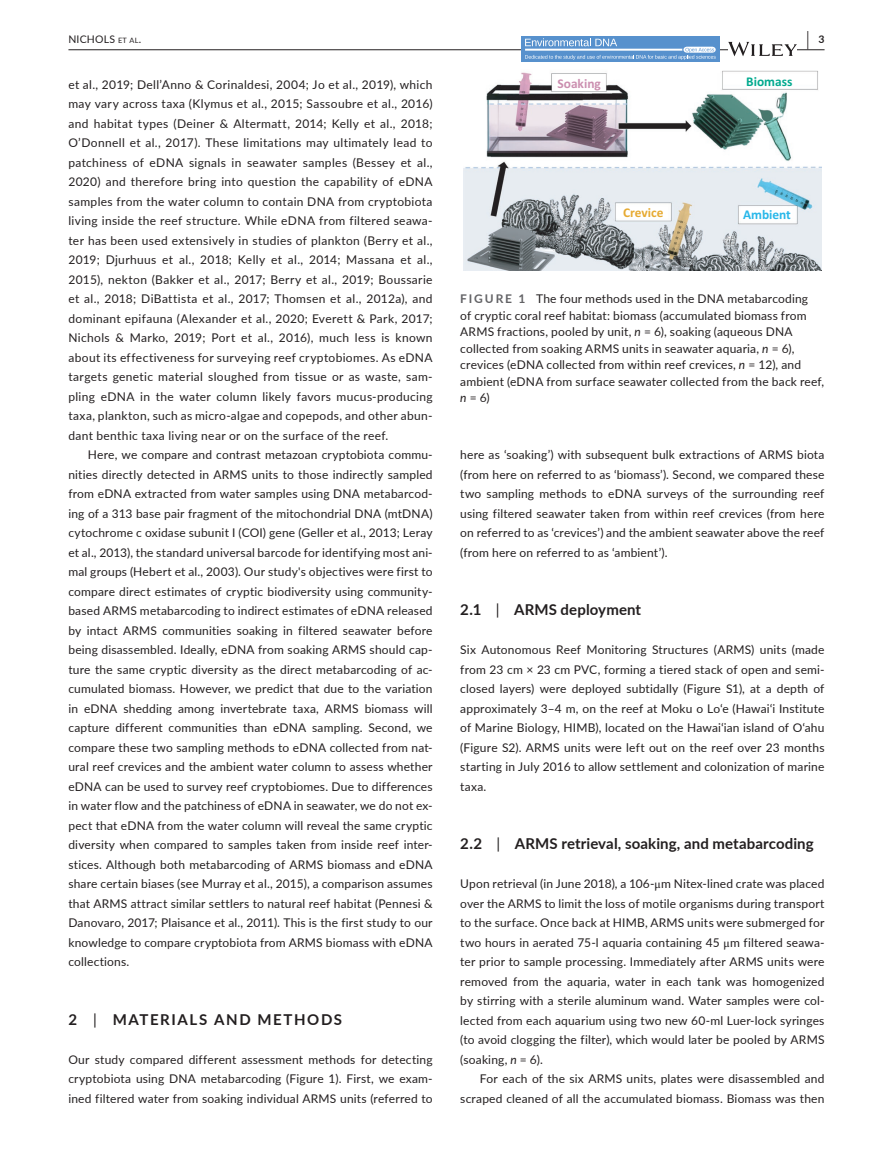
<style>
.page{position:relative;width:893px;height:1174px;background:#fff}
.page>*{position:absolute;margin:0;border:0;box-sizing:border-box;transform-origin:0 0}
.t1{font:700 19.5px "Lato";color:#231f20;scale:.43 1}
.t2{font:700 15px "Lato";letter-spacing:.01em;color:#231f20}
.t3{font:700 15px "Lato";letter-spacing:.11em;color:#231f20}
.t4{font:700 13.35px "Calibri";color:#cb8fb0}
.t5{font:700 13.35px "Calibri";letter-spacing:-.005em;color:#e6aa32}
.t6{font:700 13.35px "Calibri";color:#00a98e}
.t7{font:700 13.35px "Calibri";color:#28b7e9}
.t8{font:12px/19.5px "Lato";letter-spacing:.015em;color:#231f20;text-align:justify}
.t9{font:10.5px "Lato";letter-spacing:.02em;color:#231f20}
.s1{font-size:7.35px}
.s2{font-weight:700;color:#636366}
.s3{font-style:italic}
.s4{font-weight:400}
.s5{font-family:"STIX"}
</style>
<div class="page">
<hr style="left:68px;top:49px;width:756px;height:1px;background:#231f20">
<div style="left:521px;top:36px;width:199px;height:26px;background:#5791cd"></div>
<svg style="left:525px;top:38px;width:191px;height:22px"></svg>
<svg style="left:728px;top:42px;width:69px;height:14px"></svg>
<img style="left:464px;top:70px;width:357px;height:201px">
<p class="t9" style="left:68px;top:31px;width:74px">NICHOLS <span class="s1">et al</span>.</p>
<h1 class="t1" style="left:807px;top:25px;width:43px">| <sup>3</sup></h1>
<p class="t8" style="left:68px;top:74px;width:366px">et al., 2019; Dell’Anno &amp; Corinaldesi, 2004; Jo et al., 2019), which may vary across taxa (Klymus et al., 2015; Sassoubre et al., 2016) and habitat types (Deiner &amp; Altermatt, 2014; Kelly et al., 2018; O’Donnell et al., 2017). These limitations may ultimately lead to patchiness of eDNA signals in seawater samples (Bessey et al., 2020) and therefore bring into question the capability of eDNA samples from the water column to contain DNA from cryptobiota living inside the reef structure. While eDNA from filtered seawa&shy;ter has been used extensively in studies of plankton (Berry et al., 2019; Djurhuus et al., 2018; Kelly et al., 2014; Massana et al., 2015), nekton (Bakker et al., 2017; Berry et al., 2019; Boussarie et al., 2018; DiBattista et al., 2017; Thomsen et al., 2012a), and dominant epifauna (Alexander et al., 2020; Everett &amp; Park, 2017; Nichols &amp; Marko, 2019; Port et al., 2016), much less is known about its effectiveness for surveying reef cryptobiomes. As eDNA targets genetic material sloughed from tissue or as waste, sam&shy;pling eDNA in the water column likely favors mucus-producing taxa, plankton, such as micro-algae and copepods, and other abun&shy;dant benthic taxa living near or on the surface of the reef.</p>
<p class="t8" style="left:68px;top:444px;width:366px;text-indent:20px">Here, we compare and contrast metazoan cryptobiota commu&shy;nities directly detected in ARMS units to those indirectly sampled from eDNA extracted from water samples using DNA metabarcod&shy;ing of a 313 base pair fragment of the mitochondrial DNA (mtDNA) cytochrome c oxidase subunit I (COI) gene (Geller et al., 2013; Leray et al., 2013), the standard universal barcode for identifying most ani&shy;mal groups (Hebert et al., 2003). Our study's objectives were first to compare direct estimates of cryptic biodiversity using community&shy;based ARMS metabarcoding to indirect estimates of eDNA released by intact ARMS communities soaking in filtered seawater before being disassembled. Ideally, eDNA from soaking ARMS should cap&shy;ture the same cryptic diversity as the direct metabarcoding of ac&shy;cumulated biomass. However, we predict that due to the variation in eDNA shedding among invertebrate taxa, ARMS biomass will capture different communities than eDNA sampling. Second, we compare these two sampling methods to eDNA collected from nat&shy;ural reef crevices and the ambient water column to assess whether eDNA can be used to survey reef cryptobiomes. Due to differences in water flow and the patchiness of eDNA in seawater, we do not ex&shy;pect that eDNA from the water column will reveal the same cryptic diversity when compared to samples taken from inside reef inter&shy;stices. Although both metabarcoding of ARMS biomass and eDNA share certain biases (see Murray et al., 2015), a comparison assumes that ARMS attract similar settlers to natural reef habitat (Pennesi &amp; Danovaro, 2017; Plaisance et al., 2011). This is the first study to our knowledge to compare cryptobiota from ARMS biomass with eDNA collections.</p>
<p class="t6" style="left:746px;top:73px;width:48px">Biomass</p>
<p class="t4" style="left:557px;top:75px;width:45px">Soaking</p>
<p class="t5" style="left:623px;top:203px;width:42px">Crevice</p>
<p class="t7" style="left:743px;top:206px;width:49px">Ambient</p>
<p class="t8" style="left:460px;top:290px;width:365px;line-height:16.5px;text-align:left"><span class="s2">FIGURE 1</span> The four methods used in the DNA metabarcoding<br>of cryptic coral reef habitat: biomass (accumulated biomass from ARMS fractions, pooled by unit, <span class="s3">n</span> = 6), soaking (aqueous DNA collected from soaking ARMS units in seawater aquaria, <span class="s3">n</span> = 6), crevices (eDNA collected from within reef crevices, <span class="s3">n</span> = 12), and ambient (eDNA from surface seawater collected from the back reef, <span class="s3">n</span> = 6)</p>
<p class="t8" style="left:460px;top:444px;width:366px">here as ‘soaking’) with subsequent bulk extractions of ARMS biota (from here on referred to as ‘biomass’). Second, we compared these two sampling methods to eDNA surveys of the surrounding reef using filtered seawater taken from within reef crevices (from here on referred to as ‘crevices’) and the ambient seawater above the reef (from here on referred to as ‘ambient’).</p>
<p class="t2" style="left:460px;top:599px;width:182px">2.1 <span class="s4">|</span> ARMS deployment</p>
<p class="t8" style="left:460px;top:639px;width:366px">Six Autonomous Reef Monitoring Structures (ARMS) units (made from 23 cm × 23 cm PVC, forming a tiered stack of open and semi&shy;closed layers) were deployed subtidally (Figure S1), at a depth of approximately 3–4 m, on the reef at Moku o Loʻe (Hawaiʻi Institute of Marine Biology, HIMB), located on the Hawaiʻian island of Oʻahu (Figure S2). ARMS units were left out on the reef over 23 months starting in July 2016 to allow settlement and colonization of marine taxa.</p>
<p class="t2" style="left:460px;top:833px;width:355px">2.2 <span class="s4">|</span> ARMS retrieval, soaking, and metabarcoding</p>
<p class="t8" style="left:460px;top:873px;width:366px">Upon retrieval (in June 2018), a 106-<span class="s5">μ</span>m Nitex-lined crate was placed over the ARMS to limit the loss of motile organisms during transport to the surface. Once back at HIMB, ARMS units were submerged for two hours in aerated 75-l aquaria containing 45 <span class="s5">μ</span>m filtered seawa&shy;ter prior to sample processing. Immediately after ARMS units were removed from the aquaria, water in each tank was homogenized by stirring with a sterile aluminum wand. Water samples were col&shy;lected from each aquarium using two new 60-ml Luer-lock syringes (to avoid clogging the filter), which would later be pooled by ARMS (soaking, <span class="s3">n</span> = 6).</p>
<p class="t8" style="left:460px;top:1068px;width:366px;text-align:right">For each of the six ARMS units, plates were disassembled and scraped cleaned of all the accumulated biomass. Biomass was then</p>
<p class="t3" style="left:68px;top:1008px;width:275px">2 <span class="s4">|</span> MATERIALS AND METHODS</p>
<p class="t8" style="left:68px;top:1049px;width:366px">Our study compared different assessment methods for detecting cryptobiota using DNA metabarcoding (Figure 1). First, we exam&shy;ined filtered water from soaking individual ARMS units (referred to</p>
</div>
